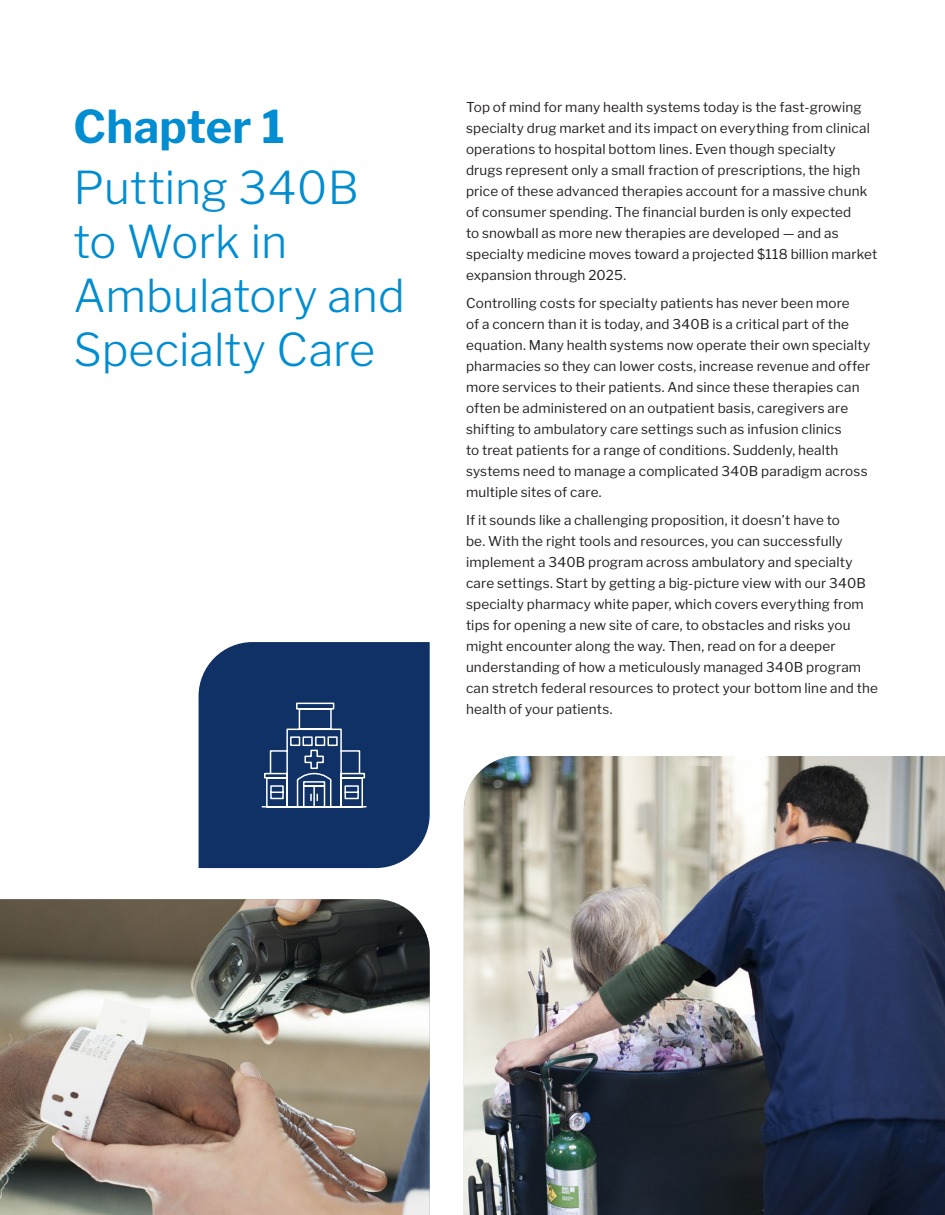
<style>
.page{position:relative;width:945px;height:1215px;background:#fff}
.page>*{position:absolute;margin:0;border:0;box-sizing:border-box;transform-origin:0 0}
.t1{font:300 45px/54px "Libre Franklin";color:#008dd1}
.t2{font:700 45px "Libre Franklin";letter-spacing:.005em;color:#008dd1}
.t3{font:13.5px/21px "Libre Franklin";letter-spacing:.01em;color:#231f20}
</style>
<div class="page">
<div style="left:199px;top:642px;width:231px;height:226px;background:#0f3166"></div>
<img style="left:464px;top:756px;width:481px;height:459px">
<img style="left:0;top:899px;width:430px;height:316px">
<svg style="left:261px;top:702px;width:106px;height:106px"></svg>
<h1 class="t2" style="left:74px;top:99px;width:213px">Chapter 1</h1>
<h1 class="t1" style="left:74px;top:160px;width:333px">Putting 340B to Work in<br>Ambulatory and<br>Specialty Care</h1>
<p class="t3" style="left:466px;top:97px;width:413px">Top of mind for many health systems today is the fast-growing specialty drug market and its impact on everything from clinical operations to hospital bottom lines. Even though specialty<br>drugs represent only a small fraction of prescriptions, the high price of these advanced therapies account for a massive chunk of consumer spending. The financial burden is only expected<br>to snowball as more new therapies are developed — and as specialty medicine moves toward a projected $118 billion market expansion through 2025.</p>
<p class="t3" style="left:466px;top:293px;width:406px">Controlling costs for specialty patients has never been more<br>of a concern than it is today, and 340B is a critical part of the equation. Many health systems now operate their own specialty pharmacies so they can lower costs, increase revenue and offer more services to their patients. And since these therapies can often be administered on an outpatient basis, caregivers are shifting to ambulatory care settings such as infusion clinics<br>to treat patients for a range of conditions. Suddenly, health systems need to manage a complicated 340B paradigm across multiple sites of care.</p>
<p class="t3" style="left:466px;top:510px;width:413px">If it sounds like a challenging proposition, it doesn’t have to<br>be. With the right tools and resources, you can successfully implement a 340B program across ambulatory and specialty care settings. Start by getting a big-picture view with our 340B specialty pharmacy white paper, which covers everything from tips for opening a new site of care, to obstacles and risks you might encounter along the way. Then, read on for a deeper understanding of how a meticulously managed 340B program can stretch federal resources to protect your bottom line and the health of your patients.</p>
</div>
